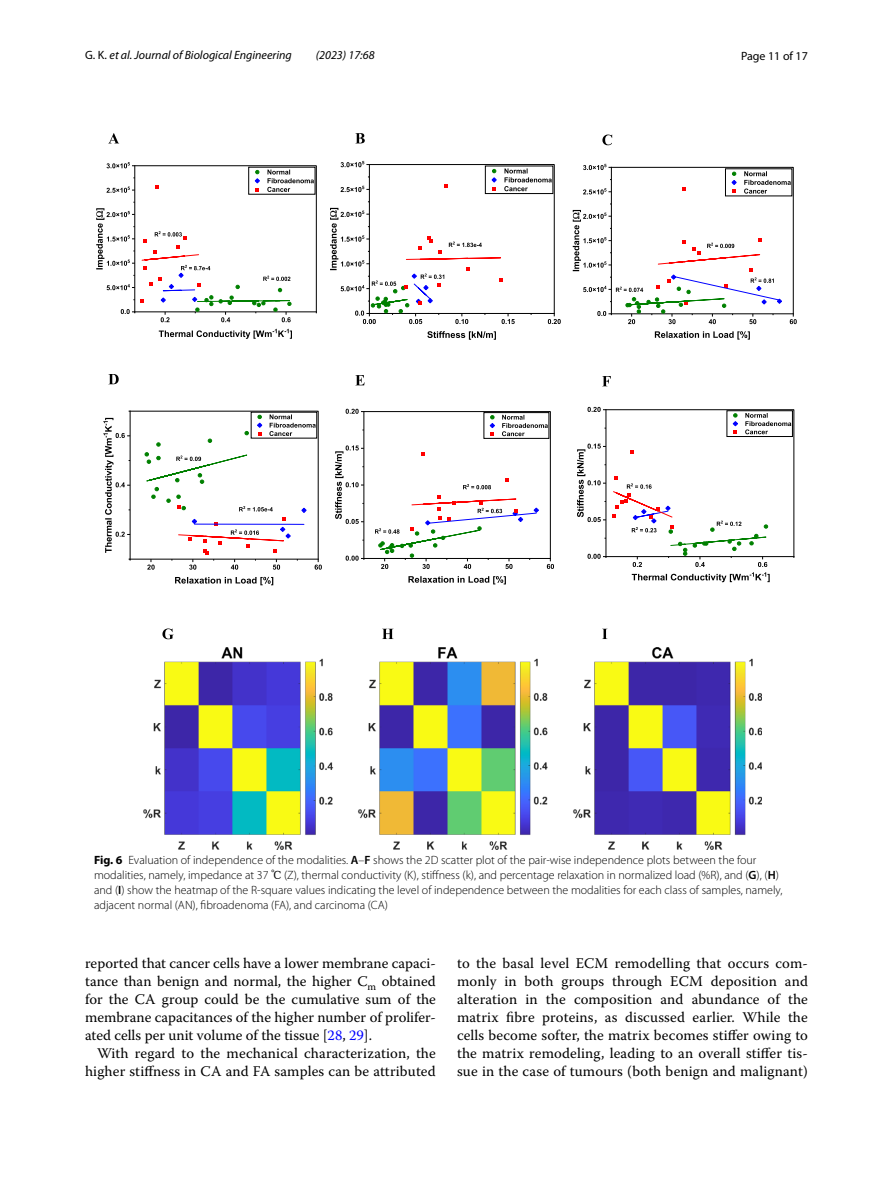
<style>
.page{position:relative;width:893px;height:1187px;background:#fff}
.page>*{position:absolute;margin:0;border:0;box-sizing:border-box;transform-origin:0 0}
.t1{font:14.7px/18px "Warnock Pro";letter-spacing:.01em;color:#000;text-align:justify}
.t2{font:300 12px/15px "Myriad Pro";color:#000}
.t3{font:italic 12px "Myriad Pro";color:#000}
.t4{font:12px "Myriad Pro";color:#000}
.s1{font-style:normal}
.s2{font-weight:700}
.s3{font-weight:600}
.s4{font-family:"Code 2000";font-weight:400}
.s5{color:#00f}
</style>
<div class="page">
<img style="left:144px;top:647px;width:618px;height:202px">
<svg style="left:109px;top:133px;width:10px;height:10px"></svg>
<svg style="left:355px;top:133px;width:10px;height:10px"></svg>
<svg style="left:602px;top:134px;width:10px;height:11px"></svg>
<svg style="left:108px;top:374px;width:11px;height:10px"></svg>
<svg style="left:355px;top:375px;width:10px;height:10px"></svg>
<svg style="left:602px;top:376px;width:9px;height:10px"></svg>
<svg style="left:162px;top:628px;width:12px;height:11px"></svg>
<svg style="left:382px;top:628px;width:12px;height:11px"></svg>
<svg style="left:602px;top:628px;width:5px;height:11px"></svg>
<svg style="left:159px;top:329px;width:133px;height:10px"></svg>
<svg style="left:96px;top:162px;width:221px;height:160px"></svg>
<svg style="left:427px;top:331px;width:69px;height:9px"></svg>
<svg style="left:330px;top:161px;width:231px;height:163px"></svg>
<svg style="left:655px;top:331px;width:95px;height:8px"></svg>
<svg style="left:573px;top:164px;width:224px;height:160px"></svg>
<svg style="left:175px;top:577px;width:98px;height:8px"></svg>
<svg style="left:103px;top:410px;width:219px;height:159px"></svg>
<svg style="left:408px;top:576px;width:98px;height:8px"></svg>
<svg style="left:335px;top:409px;width:219px;height:160px"></svg>
<svg style="left:577px;top:407px;width:218px;height:175px"></svg>
<p class="t3" style="left:85px;top:48px;width:208px"><span class="s1">G. K.</span> et al. Journal of Biological Engineering</p>
<p class="t3" style="left:316px;top:48px;width:60px">(2023) 17:68</p>
<p class="t4" style="left:741px;top:48px;width:68px">Page 11 of 17</p>
<p class="t2" style="left:94px;top:853px;width:690px"><span class="s2">Fig. 6</span> Evaluation of independence of the modalities. <span class="s3">A</span>–<span class="s3">F</span> shows the 2D scatter plot of the pair-wise independence plots between the four modalities, namely, impedance at 37 <span class="s4">℃</span> (Z), thermal conductivity (K), stiffness (k), and percentage relaxation in normalized load (%R), and (<span class="s3">G</span>), (<span class="s3">H</span>) and (<span class="s3">I</span>) show the heatmap of the R-square values indicating the level of independence between the modalities for each class of samples, namely, adjacent normal (AN), fibroadenoma (FA), and carcinoma (CA)</p>
<p class="t1" style="left:85px;top:953px;width:352px">reported that cancer cells have a lower membrane capaci&shy;tance than benign and normal, the higher C<sub>m</sub> obtained for the CA group could be the cumulative sum of the membrane capacitances of the higher number of prolifer&shy;ated cells per unit volume of the tissue [<span class="s5">28</span>, <span class="s5">29</span>].</p>
<p class="t1" style="left:85px;top:1043px;width:352px;text-align:right">With regard to the mechanical characterization, the higher stiffness in CA and FA samples can be attributed</p>
<p class="t1" style="left:457px;top:953px;width:352px">to the basal level ECM remodelling that occurs com&shy;monly in both groups through ECM deposition and alteration in the composition and abundance of the matrix fibre proteins, as discussed earlier. While the cells become softer, the matrix becomes stiffer owing to the matrix remodeling, leading to an overall stiffer tis&shy;sue in the case of tumours (both benign and malignant)</p>
</div>
